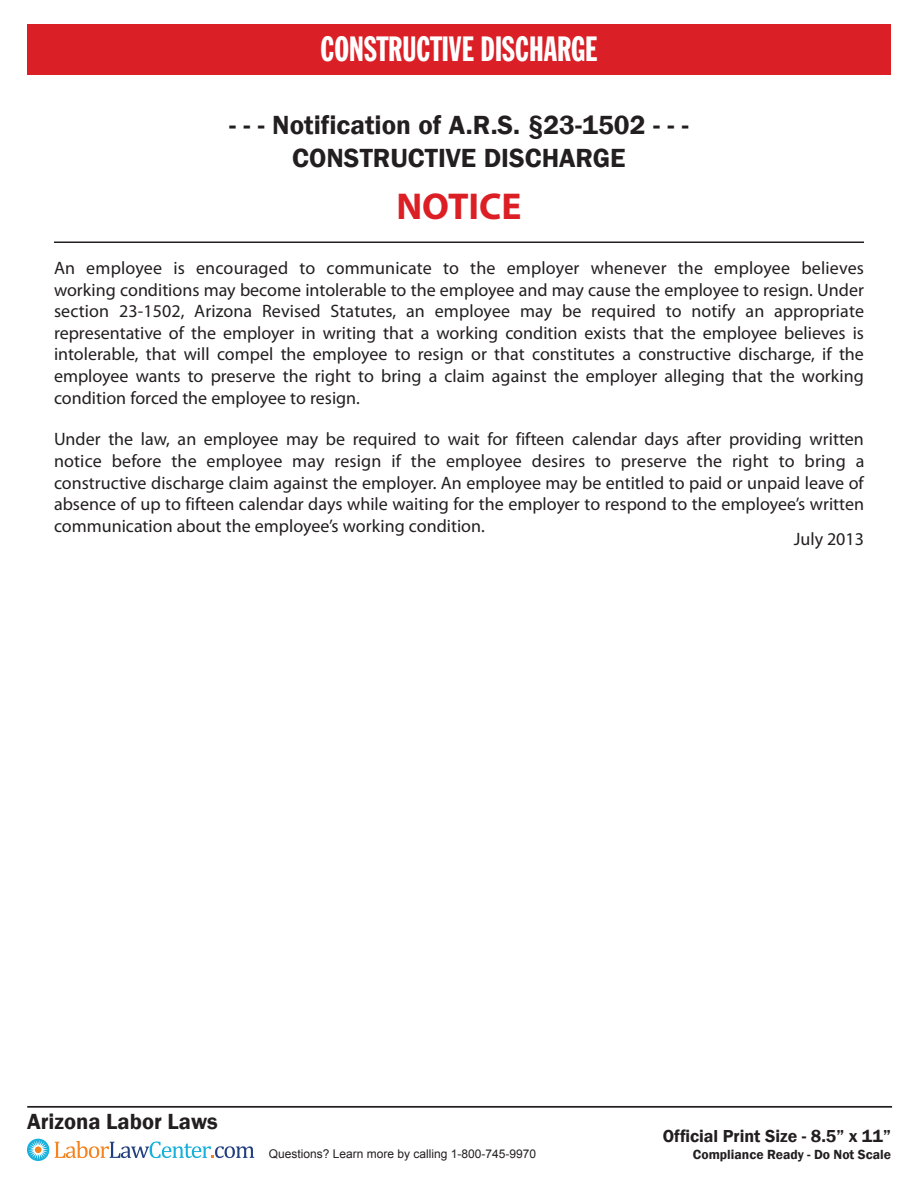
<style>
.page{position:relative;width:918px;height:1188px;background:#fff}
.page>*{position:absolute;margin:0;border:0;box-sizing:border-box;transform-origin:0 0}
.t1{font:700 37.5px "Myriad Pro";color:#db1f25}
.t2{font:34.5px "Franklin Gothic Extra Cond";color:#fff}
.t3{font:600 27px "Franklin Gothic";color:#231f20}
.t4{font:600 22.5px "Franklin Gothic";color:#231f20}
.t5{font:18px/21.6px "Myriad Pro";color:#231f20;text-align:justify}
.t6{font:600 17.85px "Franklin Gothic";color:#231f20}
.t7{font:600 13.65px "Franklin Gothic";color:#231f20}
.t8{font:12px "Arial";color:#231f20}
</style>
<div class="page">
<hr style="left:27px;top:1106px;width:865px;height:2px;background:#231f20">
<svg style="left:27px;top:1139px;width:22px;height:22px"></svg>
<div style="left:35px;top:1146px;width:7px;height:7px;background:#f58320;border-radius:50%"></div>
<svg style="left:55px;top:1141px;width:199px;height:17px"></svg>
<div style="left:27px;top:24px;width:864px;height:50px;background:#da1f26"></div>
<hr style="left:54px;top:242px;width:810px;height:1px;background:#231f20">
<p class="t2" style="left:321px;top:30px;width:278px">CONSTRUCTIVE DISCHARGE</p>
<p class="t3" style="left:229px;top:109px;width:461px">- - - Notification of A.R.S. §23-1502 - - -</p>
<p class="t3" style="left:292px;top:141px;width:335px">CONSTRUCTIVE DISCHARGE</p>
<p class="t1" style="left:396px;top:182px;width:127px">NOTICE</p>
<p class="t5" style="left:54px;top:257px;width:812px">An employee is encouraged to communicate to the employer whenever the employee believes working conditions may become intolerable to the employee and may cause the employee to resign. Under section 23-1502, Arizona Revised Statutes, an employee may be required to notify an appropriate representative of the employer in writing that a working condition exists that the employee believes is intolerable, that will compel the employee to resign or that constitutes a constructive discharge, if the employee wants to preserve the right to bring a claim against the employer alleging that the working condition forced the employee to resign.</p>
<p class="t5" style="left:54px;top:428px;width:812px">Under the law, an employee may be required to wait for fifteen calendar days after providing written notice before the employee may resign if the employee desires to preserve the right to bring a constructive discharge claim against the employer. An employee may be entitled to paid or unpaid leave of absence of up to fifteen calendar days while waiting for the employer to respond to the employee’s written communication about the employee’s working condition.</p>
<p class="t5" style="left:794px;top:528px;width:72px">July 2013</p>
<p class="t4" style="left:27px;top:1107px;width:192px">Arizona Labor Laws</p>
<p class="t8" style="left:269px;top:1146px;width:269px">Questions? Learn more by calling 1-800-745-9970</p>
<p class="t6" style="left:663px;top:1125px;width:230px">Official Print Size - 8.5” x 11”</p>
<p class="t7" style="left:693px;top:1146px;width:200px">Compliance Ready - Do Not Scale</p>
</div>
